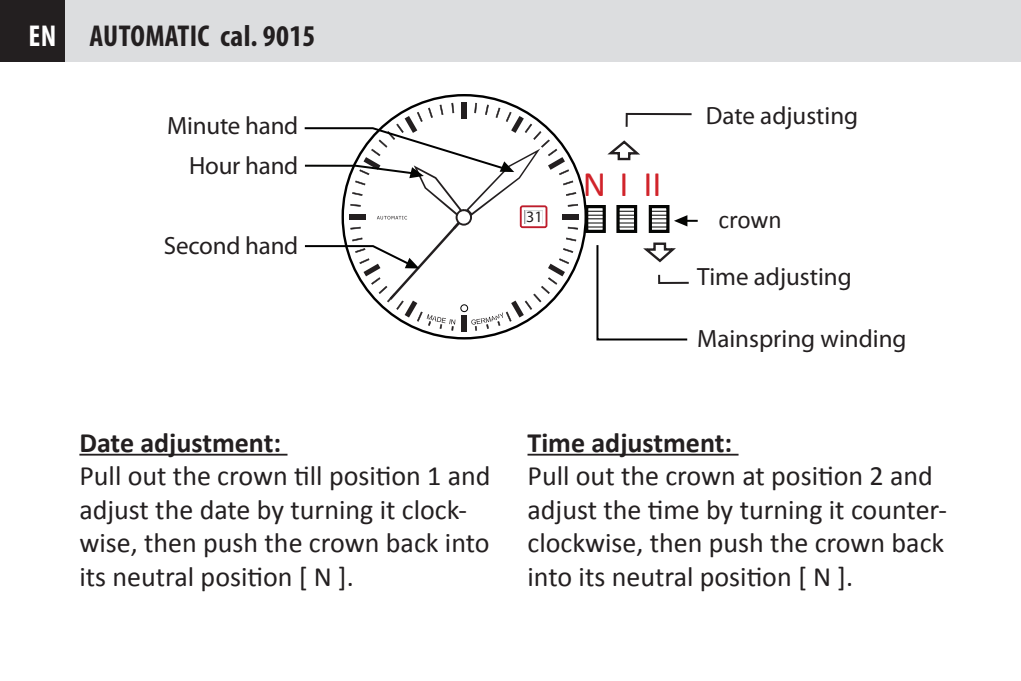
<style>
.page{position:relative;width:1021px;height:681px;background:#fff}
.page>*{position:absolute;margin:0;border:0;box-sizing:border-box;transform-origin:0 0}
.t1{font:36px "Calibri";color:#d1232a}
.t2{font:700 condensed 30.4px "Myriad Pro";letter-spacing:.01em;color:#231f20}
.t3{font:700 condensed 30.4px "Myriad Pro";color:#fff}
.t4{font:28px/33.6px "Calibri";color:#231f20}
.t5{font:700 28px "Calibri";color:#231f20}
.t6{font:25.2px "Calibri";color:#231f20}
.t7{font:24.8px/40px "Myriad Pro";color:#231f20;text-align:right}
.t8{font:16px "Myriad Pro";color:#231f20}
</style>
<div class="page">
<div style="left:0;top:0;width:1020px;height:62px;background:#dcdddf"></div>
<hr style="left:527px;top:453px;width:211px;height:2px;background:#231f20">
<div style="left:461px;top:102px;width:6px;height:16px;background:#231f20"></div>
<hr style="left:79px;top:453px;width:208px;height:2px;background:#231f20">
<div style="left:0;top:0;width:65px;height:62px;background:#231f20"></div>
<svg style="left:304px;top:103px;width:393px;height:238px"></svg>
<p class="t3" style="left:29px;top:17px;width:29px">EN</p>
<p class="t2" style="left:90px;top:17px;width:227px">AUTOMATIC cal. 9015</p>
<p class="t7" style="left:167px;top:105px;width:133px">Minute hand<br>Hour hand</p>
<p class="t7" style="left:164px;top:225px;width:136px">Second hand</p>
<p class="t5" style="left:79px;top:424px;width:203px">Date adjustment:</p>
<p class="t4" style="left:79px;top:459px;width:413px">Pull out the crown till position 1 and adjust the date by turning it clock&shy;wise, then push the crown back into its neutral position [ N ].</p>
<p class="t8" style="left:526px;top:207px;width:18px">31</p>
<p class="t1" style="left:583px;top:161px;width:80px">NIII</p>
<p class="t7" style="left:705px;top:96px;width:154px">Date adjusting</p>
<p class="t6" style="left:718px;top:203px;width:65px">crown</p>
<p class="t7" style="left:697px;top:256px;width:156px">Time adjusting</p>
<p class="t7" style="left:697px;top:318px;width:211px">Mainspring winding</p>
<p class="t5" style="left:527px;top:424px;width:206px">Time adjustment:</p>
<p class="t4" style="left:527px;top:459px;width:421px">Pull out the crown at position 2 and adjust the time by turning it counter&shy;clockwise, then push the crown back into its neutral position [ N ].</p>
</div>
